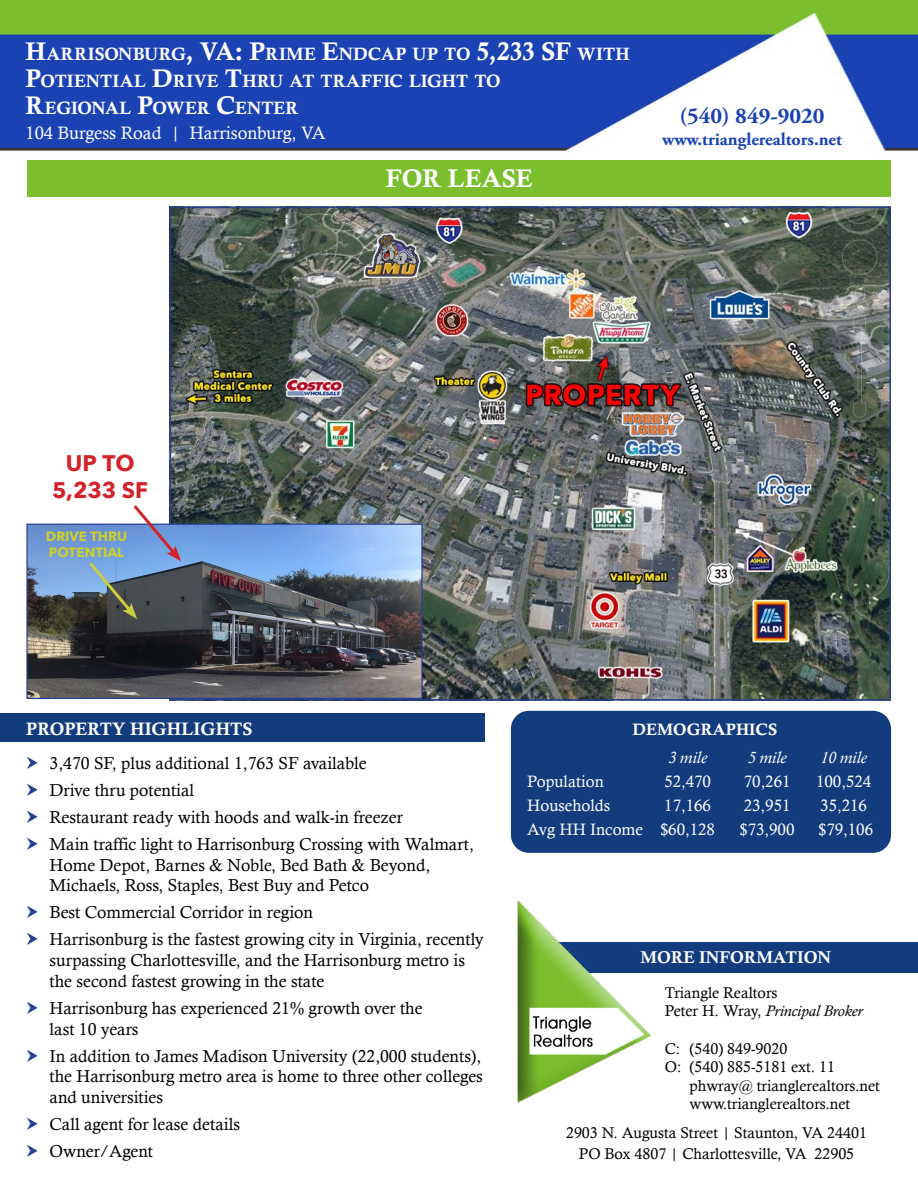
<style>
.page{position:relative;width:918px;height:1188px;background:#fff}
.page>*{position:absolute;margin:0;border:0;box-sizing:border-box;transform-origin:0 0}
.t1{font:25.5px "Calis MT Bol";color:#fff}
.t2{font:700 22.5px "Adobe Garamond Pro";color:#1a42b3}
.t3{font:700 22.5px/27px "Avenir Next";letter-spacing:-.005em;color:#d2232a;text-align:center}
.t4{font:18px "Calisto";color:#fff}
.t5{font:700 18px "Adobe Garamond Pro";color:#1a42b3}
.t6{font:18px "Calis MT Bol";color:#fff}
.t7{font:17.85px/27px "Calis MT Bol";letter-spacing:.005em;color:#fff}
.t8{font:17.25px/27px "Calisto";color:#000}
.t9{font:17.1px "Calis MT Bol";color:#fff}
.t10{font:16.5px "Calisto";color:#fff}
.t11{font:italic 16.5px "Calisto";color:#fff}
.t12{font:16.5px "Calis MT Bol";color:#fff}
.t13{font:15.6px/18.6px "Calisto";color:#000}
.t14{font:700 13.5px/16.2px "Avenir Next";color:#cfce2a}
.s1{font-size:25.5px}
.s2{font-style:italic}
</style>
<div class="page">
<img style="left:0;top:0;width:918px;height:973px">
<div style="left:0;top:714px;width:485px;height:28px;background:#123c7d"></div>
<div style="left:27px;top:160px;width:864px;height:37px;background:#7bbf2e"></div>
<img style="left:173px;top:210px;width:715px;height:488px">
<div style="left:538px;top:942px;width:380px;height:30px;background:#123c7d"></div>
<img style="left:505px;top:896px;width:148px;height:207px">
<div style="left:511px;top:711px;width:380px;height:142px;background:#123c7d;border-radius:18px"></div>
<img style="left:28px;top:526px;width:393px;height:171px">
<div style="left:26px;top:524px;width:397px;height:175px;border:1px solid #25408f"></div>
<svg style="left:86px;top:502px;width:95px;height:117px;background:#7a8da8"></svg>
<svg style="left:27px;top:756px;width:11px;height:13px"></svg>
<svg style="left:27px;top:783px;width:11px;height:13px"></svg>
<svg style="left:27px;top:810px;width:11px;height:13px"></svg>
<svg style="left:27px;top:837px;width:11px;height:13px"></svg>
<svg style="left:27px;top:906px;width:11px;height:12px"></svg>
<svg style="left:27px;top:933px;width:11px;height:12px"></svg>
<p class="t7" style="left:25px;top:41px;width:605px"><span class="s1">H</span>ARRISONBURG<span class="s1">, VA: P</span>RIME <span class="s1">E</span>NDCAP UP TO <span class="s1">5,233 SF</span> WITH<br><span class="s1">P</span>OTIENTIAL <span class="s1">D</span>RIVE <span class="s1">T</span>HRU AT TRAFFIC LIGHT TO<br><span class="s1">R</span>EGIONAL <span class="s1">P</span>OWER <span class="s1">C</span>ENTER</p>
<p class="t4" style="left:26px;top:123px;width:302px">104 Burgess Road | Harrisonburg, VA</p>
<h1 class="t1" style="left:386px;top:163px;width:148px">FOR LEASE</h1>
<h2 class="t2" style="left:680px;top:103px;width:147px">(540) 849-9020</h2>
<p class="t5" style="left:662px;top:128px;width:181px">www.trianglerealtors.net</p>
<h2 class="t3" style="left:52px;top:450px;width:98px">UP TO<br>5,233 SF</h2>
<p class="t14" style="left:46px;top:528px;width:83px">DRIVE THRU<br>POTENTIAL</p>
<p class="t6" style="left:26px;top:718px;width:228px">PROPERTY HIGHLIGHTS</p>
<p class="t8" style="left:50px;top:750px;width:426px">3,470 SF, plus additional 1,763 SF available<br>Drive thru potential<br>Restaurant ready with hoods and walk-in freezer<br>Main traffic light to Harrisonburg Crossing with Walmart,</p>
<p class="t8" style="left:50px;top:854px;width:382px;line-height:20.7px">Home Depot, Barnes &amp; Noble, Bed Bath &amp; Beyond,<br>Michaels, Ross, Staples, Best Buy and Petco</p>
<p class="t8" style="left:50px;top:899px;width:436px">Best Commercial Corridor in region<br>Harrisonburg is the fastest growing city in Virginia, recently</p>
<p class="t8" style="left:50px;top:950px;width:417px;line-height:20.7px">surpassing Charlottesville, and the Harrisonburg metro is the second fastest growing in the state</p>
<p class="t8" style="left:50px;top:997px;width:375px;line-height:20.7px">Harrisonburg has experienced 21% growth over the last 10 years</p>
<p class="t8" style="left:50px;top:1045px;width:435px;line-height:20.7px;text-align:justify">In addition to James Madison University (22,000 students), the Harrisonburg metro area is home to three other colleges and universities</p>
<p class="t8" style="left:50px;top:1110px;width:192px">Call agent for lease details<br>Owner/Agent</p>
<p class="t12" style="left:633px;top:719px;width:146px">DEMOGRAPHICS</p>
<p class="t11" style="left:668px;top:748px;width:40px">3 mile</p>
<p class="t11" style="left:748px;top:748px;width:40px">5 mile</p>
<p class="t11" style="left:820px;top:748px;width:48px">10 mile</p>
<p class="t10" style="left:527px;top:772px;width:78px">Population</p>
<p class="t10" style="left:664px;top:772px;width:48px">52,470</p>
<p class="t10" style="left:744px;top:772px;width:48px">70,261</p>
<p class="t10" style="left:816px;top:772px;width:57px">100,524</p>
<p class="t10" style="left:527px;top:796px;width:85px">Households</p>
<p class="t10" style="left:664px;top:796px;width:48px">17,166</p>
<p class="t10" style="left:744px;top:796px;width:48px">23,951</p>
<p class="t10" style="left:820px;top:796px;width:48px">35,216</p>
<p class="t10" style="left:527px;top:820px;width:189px">Avg HH Income $60,128</p>
<p class="t10" style="left:740px;top:820px;width:56px">$73,900</p>
<p class="t10" style="left:818px;top:820px;width:56px">$79,106</p>
<p class="t9" style="left:640px;top:947px;width:192px">MORE INFORMATION</p>
<p class="t13" style="left:665px;top:983px;width:199px">Triangle Realtors<br>Peter H. Wray, <span class="s2">Principal Broker</span></p>
<p class="t13" style="left:665px;top:1039px;width:124px">C: (540) 849-9020</p>
<p class="t13" style="left:665px;top:1057px;width:172px">O: (540) 885-5181 ext. 11</p>
<p class="t13" style="left:690px;top:1076px;width:192px">phwray@ trianglerealtors.net</p>
<p class="t13" style="left:690px;top:1095px;width:162px">www.trianglerealtors.net</p>
<p class="t13" style="left:566px;top:1122px;width:302px;line-height:21px;text-align:center">2903 N. Augusta Street | Staunton, VA 24401<br>PO Box 4807 | Charlottesville, VA 22905</p>
</div>
